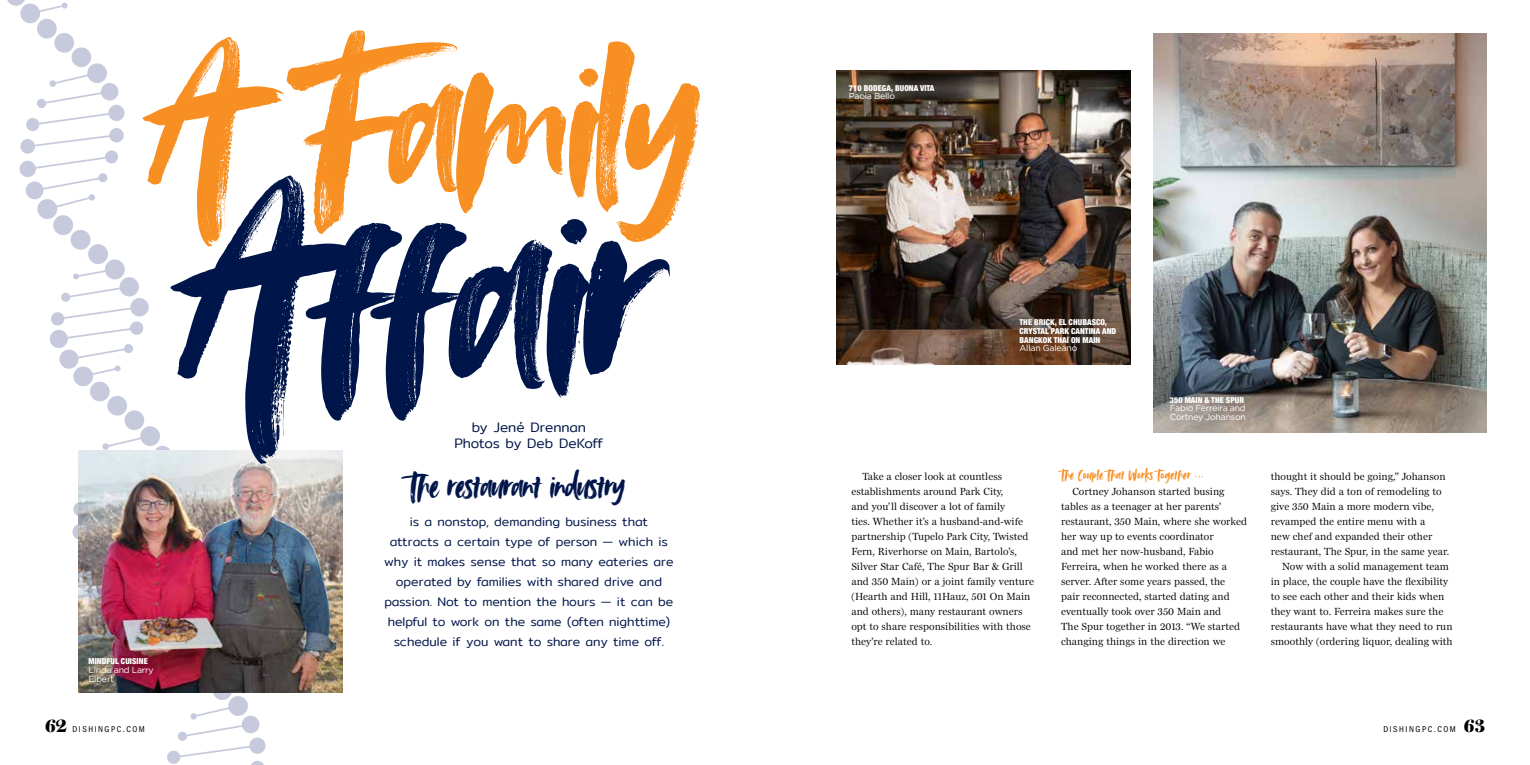
<style>
.page{position:relative;width:1530px;height:765px;background:#fff}
.page>*{position:absolute;margin:0;border:0;box-sizing:border-box;transform-origin:0 0}
.t1{font:315.25px "Avallon Alt";letter-spacing:-.03em;color:#001549}
.t2{font:229.25px "Avallon Alt";letter-spacing:-.03em;color:#f78f22}
.t3{font:37.5px "Avallon Alt";letter-spacing:-.03em;color:#001549}
.t4{font:15px "Avallon Alt";color:#f78f22}
.t5{font:300 13.75px/16.2px "Mitr";color:#001549;text-align:center}
.t6{font:300 12.5px/20px "Mitr";color:#001549;text-align:center}
.t7{font:10.62px/15px "Miller Daily One";color:#000}
.t8{font:8.75px/8.8px "Gotham";letter-spacing:-.02em;color:#fff}
.t9{font:condensed 8.75px "Franklin Gothic";letter-spacing:.175em;color:#000}
.t10{font:900 condensed 8.12px/8.8px "Helvetica Neue";letter-spacing:.01em;color:#fff}
.s1{font-family:"Austin";font-weight:800;font-stretch:normal;font-size:18.75px}
</style>
<div class="page">
<svg style="left:7px;top:0;width:259px;height:765px"></svg>
<img style="left:78px;top:450px;width:265px;height:242px">
<img style="left:836px;top:70px;width:294px;height:295px">
<img style="left:1154px;top:33px;width:332px;height:400px">
<h2 class="t2" style="left:144px;top:-34px;width:561px">A Family</h2>
<h1 class="t1" style="left:173px;top:78px;width:484px">Affair</h1>
<p class="t5" style="left:454px;top:419px;width:150px">by Jené Drennan<br>Photos by Deb DeKoff</p>
<h3 class="t3" style="left:409px;top:460px;width:218px">The restaurant industry</h3>
<p class="t10" style="left:89px;top:657px;width:61px">MINDFUL CUISINE</p>
<p class="t8" style="left:89px;top:666px;width:67px">Linda and Larry<br>Elbert</p>
<p class="t6" style="left:384px;top:512px;width:291px">is a nonstop, demanding business that attracts a certain type of person — which is why it makes sense that so many eateries are operated by families with shared drive and passion. Not to mention the hours — it can be helpful to work on the same (often nighttime) schedule if you want to share any time off.</p>
<p class="t10" style="left:849px;top:83px;width:87px">710 BODEGA, BUONA VITA</p>
<p class="t8" style="left:849px;top:92px;width:48px">Paola Bello</p>
<p class="t10" style="left:1019px;top:317px;width:98px">THE BRICK, EL CHUBASCO,<br>CRYSTAL PARK CANTINA AND<br>BANGKOK THAI ON MAIN</p>
<p class="t8" style="left:1019px;top:344px;width:59px">Allan Galeano</p>
<p class="t10" style="left:1170px;top:395px;width:76px">350 MAIN &amp; THE SPUR</p>
<p class="t8" style="left:1170px;top:404px;width:78px">Fabio Ferreira and<br>Cortney Johanson</p>
<p class="t7" style="left:851px;top:469px;width:184px;text-indent:11px">Take a closer look at countless establishments around Park City,<br>and you’ll discover a lot of family<br>ties. Whether it’s a husband-and-wife partnership (Tupelo Park City, Twisted Fern, Riverhorse on Main, Bartolo’s, Silver Star Café, The Spur Bar &amp; Grill and 350 Main) or a joint family venture (Hearth and Hill, 11Hauz, 501 On Main and others), many restaurant owners opt to share responsibilities with those they’re related to.</p>
<h3 class="t4" style="left:1061px;top:464px;width:144px">The Couple That Works Together ...</h3>
<p class="t7" style="left:1061px;top:484px;width:187px;text-indent:11px">Cortney Johanson started busing tables as a teenager at her parents’ restaurant, 350 Main, where she worked her way up to events coordinator<br>and met her now-husband, Fabio Ferreira, when he worked there as a server. After some years passed, the<br>pair reconnected, started dating and eventually took over 350 Main and<br>The Spur together in 2013. “We started changing things in the direction we</p>
<p class="t7" style="left:1271px;top:469px;width:176px">thought it should be going,” Johanson</p>
<p class="t7" style="left:1271px;top:484px;width:172px">says. They did a ton of remodeling to</p>
<p class="t7" style="left:1271px;top:499px;width:165px">give 350 Main a more modern vibe,</p>
<p class="t7" style="left:1271px;top:514px;width:156px">revamped the entire menu with a</p>
<p class="t7" style="left:1271px;top:529px;width:163px">new chef and expanded their other</p>
<p class="t7" style="left:1271px;top:544px;width:180px">restaurant, The Spur, in the same year.</p>
<p class="t7" style="left:1282px;top:559px;width:168px">Now with a solid management team</p>
<p class="t7" style="left:1271px;top:574px;width:179px">in place, the couple have the flexibility</p>
<p class="t7" style="left:1271px;top:589px;width:175px">to see each other and their kids when</p>
<p class="t7" style="left:1271px;top:604px;width:174px">they want to. Ferreira makes sure the</p>
<p class="t7" style="left:1271px;top:619px;width:183px">restaurants have what they need to run</p>
<p class="t7" style="left:1271px;top:634px;width:183px">smoothly (ordering liquor, dealing with</p>
<p class="t9" style="left:45px;top:724px;width:101px"><span class="s1">62</span> DISHINGPC.COM</p>
<p class="t9" style="left:1383px;top:724px;width:103px">DISHINGPC.COM <span class="s1">63</span></p>
</div>
